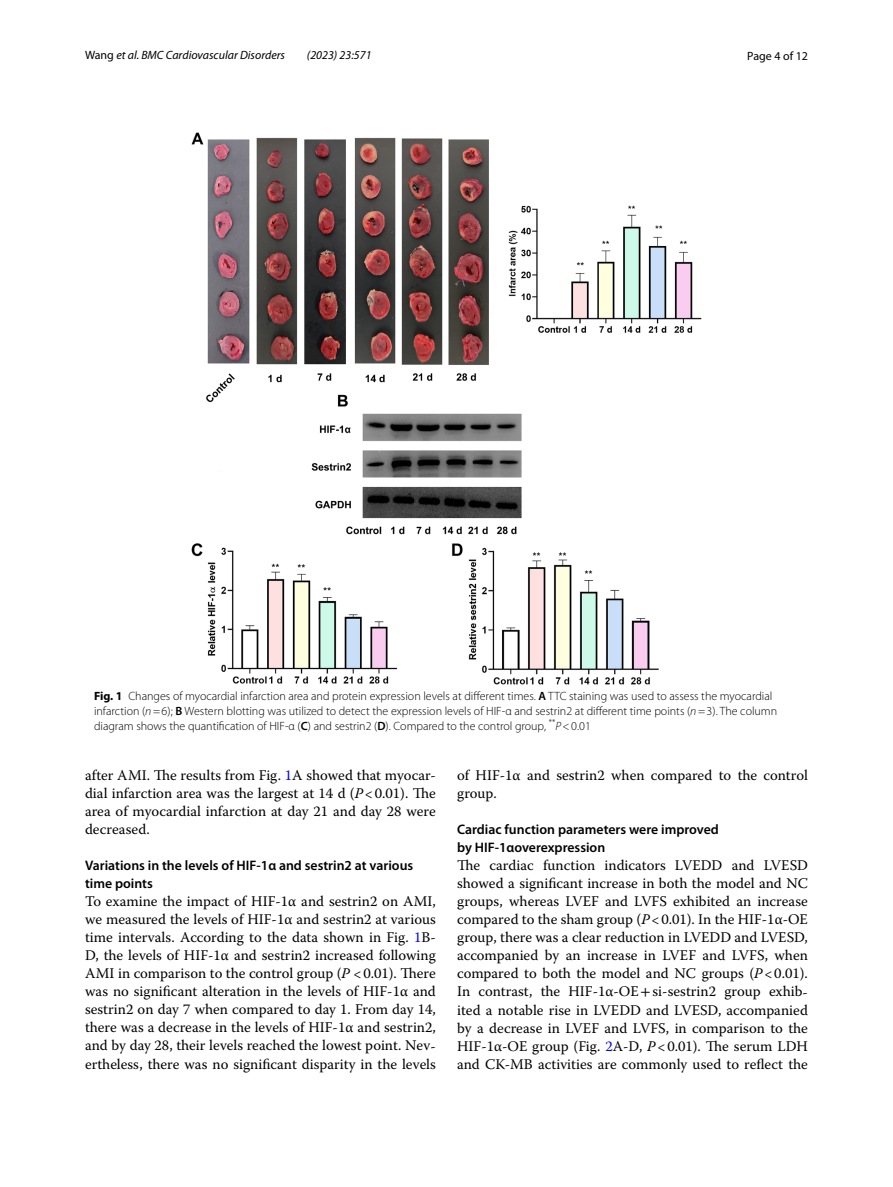
<style>
.page{position:relative;width:893px;height:1187px;background:#fff}
.page>*{position:absolute;margin:0;border:0;box-sizing:border-box;transform-origin:0 0}
.t1{font:14.7px/18px "Warnock Pro";color:#000;text-align:justify}
.t2{font:600 13.8px/18px "Myriad Pro";color:#000}
.t3{font:300 12px/15px "Myriad Pro";color:#000}
.t4{font:italic 12px "Myriad Pro";color:#000}
.t5{font:12px "Myriad Pro";color:#000}
.s1{font-style:normal}
.s2{font-weight:700}
.s3{font-weight:600}
.s4{font-style:italic}
.s5{color:#00f}
.s6{font-family:"STIX"}
</style>
<div class="page">
<img style="left:191px;top:133px;width:511px;height:552px">
<p class="t4" style="left:85px;top:48px;width:202px"><span class="s1">Wang</span> et al. BMC Cardiovascular Disorders</p>
<p class="t4" style="left:307px;top:48px;width:66px">(2023) 23:571</p>
<p class="t5" style="left:747px;top:48px;width:62px">Page 4 of 12</p>
<p class="t3" style="left:94px;top:688px;width:685px"><span class="s2">Fig. 1</span> Changes of myocardial infarction area and protein expression levels at different times. <span class="s3">A</span> TTC staining was used to assess the myocardial infarction (<span class="s4">n</span>=6); <span class="s3">B</span> Western blotting was utilized to detect the expression levels of HIF-α and sestrin2 at different time points (<span class="s4">n</span>=3). The column diagram shows the quantification of HIF-α (<span class="s3">C</span>) and sestrin2 (<span class="s3">D</span>). Compared to the control group, <sup>**</sup><span class="s4">P</span>&lt;0.01</p>
<p class="t1" style="left:85px;top:766px;width:352px">after AMI. The results from Fig. <span class="s5">1</span>A showed that myocar&shy;dial infarction area was the largest at 14 d (<span class="s4">P</span>&lt;0.01). The area of myocardial infarction at day 21 and day 28 were decreased.</p>
<p class="t2" style="left:85px;top:856px;width:330px">Variations in the levels of HIF‑1α and sestrin2 at various time points</p>
<p class="t1" style="left:85px;top:892px;width:352px">To examine the impact of HIF-1α and sestrin2 on AMI, we measured the levels of HIF-1α and sestrin2 at various time intervals. According to the data shown in Fig. <span class="s5">1</span>B-D, the levels of HIF-1α and sestrin2 increased following AMI in comparison to the control group (<span class="s4">P</span> &lt;0.01). There was no significant alteration in the levels of HIF-1α and sestrin2 on day 7 when compared to day 1. From day 14, there was a decrease in the levels of HIF-1α and sestrin2, and by day 28, their levels reached the lowest point. Nev&shy;ertheless, there was no significant disparity in the levels</p>
<p class="t1" style="left:457px;top:766px;width:352px">of HIF-1α and sestrin2 when compared to the control group.</p>
<p class="t2" style="left:457px;top:820px;width:263px">Cardiac function parameters were improved by HIF‑1αoverexpression</p>
<p class="t1" style="left:457px;top:856px;width:352px">The cardiac function indicators LVEDD and LVESD showed a significant increase in both the model and NC groups, whereas LVEF and LVFS exhibited an increase compared to the sham group (<span class="s4">P</span>&lt;0.01). In the HIF-1α-OE group, there was a clear reduction in LVEDD and LVESD, accompanied by an increase in LVEF and LVFS, when compared to both the model and NC groups (<span class="s4">P</span>&lt;0.01).<br>In contrast, the HIF-1α-OE<span class="s6">+</span>si-sestrin2 group exhib&shy;ited a notable rise in LVEDD and LVESD, accompanied by a decrease in LVEF and LVFS, in comparison to the HIF-1α-OE group (Fig. <span class="s5">2</span>A-D, <span class="s4">P</span>&lt;0.01). The serum LDH and CK-MB activities are commonly used to reflect the</p>
</div>
